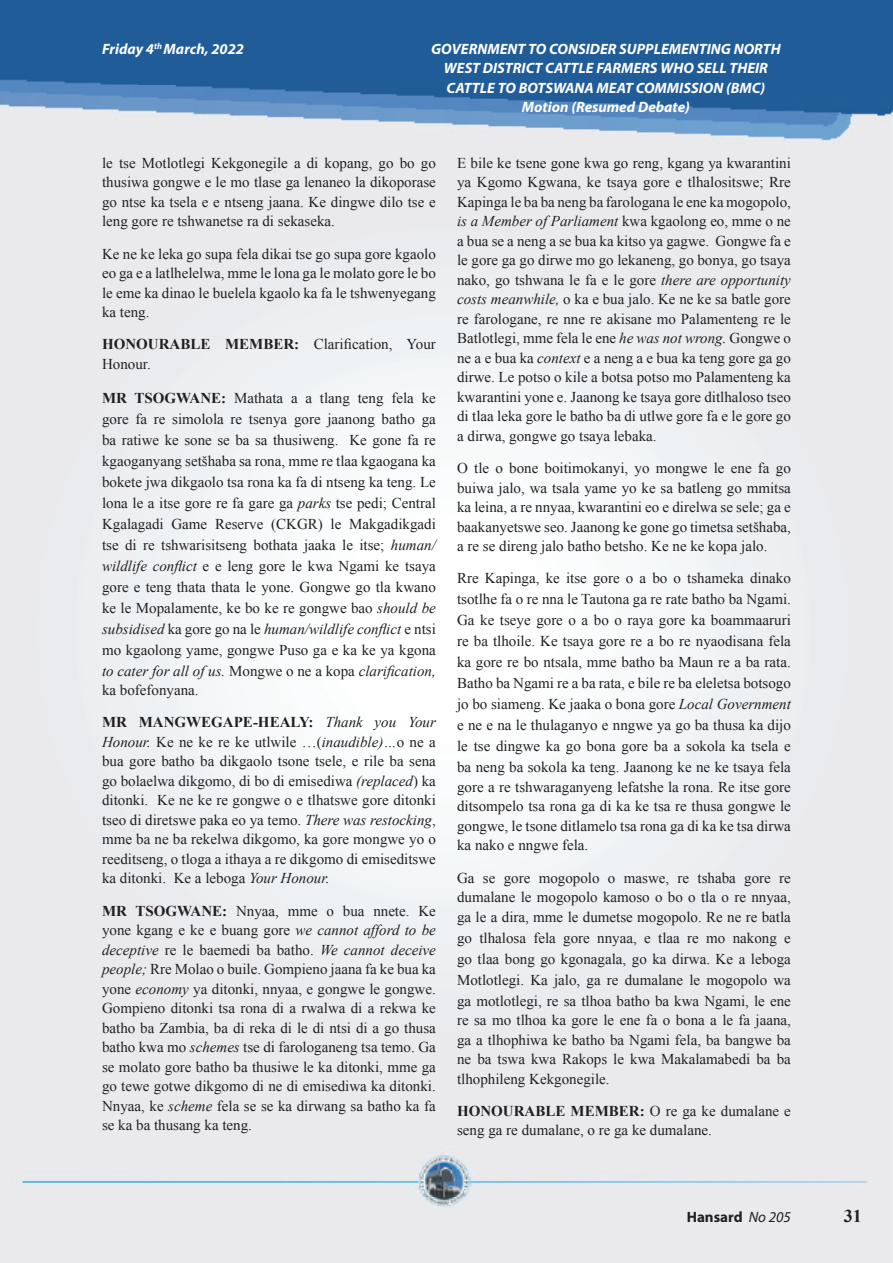
<style>
.page{position:relative;width:893px;height:1263px;background:#fff}
.page>*{position:absolute;margin:0;border:0;box-sizing:border-box;transform-origin:0 0}
.t1{font:700 18px "Times New Roman";color:#231f20}
.t2{font:15px/19.5px "Times New Roman";color:#231f20;text-align:justify}
.t3{font:italic 700 15px/19.5px "Myriad Pro";color:#fff;text-align:center}
.t4{font:700 15px/32.2px "Times New Roman";color:#231f20}
.t5{font:700 15px "Myriad Pro";color:#231f20}
.s1{font-weight:700}
.s2{font-style:italic}
.s3{font-weight:400}
.s4{font-weight:400;font-style:italic}
</style>
<div class="page">
<img style="left:0;top:0;width:893px;height:1263px">
<p class="t3" style="left:102px;top:38px;width:143px">Friday 4<sup>th</sup> March, 2022</p>
<p class="t3" style="left:431px;top:38px;width:351px">GOVERNMENT TO CONSIDER SUPPLEMENTING NORTH WEST DISTRICT CATTLE FARMERS WHO SELL THEIR CATTLE TO BOTSWANA MEAT COMMISSION (BMC)<br>Motion (Resumed Debate)</p>
<p class="t2" style="left:102px;top:153px;width:335px">le tse Motlotlegi Kekgonegile a di kopang, go bo go thusiwa gongwe e le mo tlase ga lenaneo la dikoporase go ntse ka tsela e e ntseng jaana. Ke dingwe dilo tse e leng gore re tshwanetse ra di sekaseka.</p>
<p class="t2" style="left:102px;top:243px;width:335px">Ke ne ke leka go supa fela dikai tse go supa gore kgaolo eo ga e a latlhelelwa, mme le lona ga le molato gore le bo le eme ka dinao le buelela kgaolo ka fa le tshwenyegang ka teng.</p>
<p class="t2" style="left:102px;top:334px;width:335px"><span class="s1">HONOURABLE MEMBER:</span> Clarification, Your<br>Honour.</p>
<p class="t2" style="left:102px;top:387px;width:335px;line-height:21px"><span class="s1">MR TSOGWANE:</span> Mathata a a tlang teng fela ke gore fa re simolola re tsenya gore jaanong batho ga ba ratiwe ke sone se ba sa thusiweng. Ke gone fa re kgaoganyang setšhaba sa rona, mme re tlaa kgaogana ka bokete jwa dikgaolo tsa rona ka fa di ntseng ka teng. Le lona le a itse gore re fa gare ga <span class="s2">parks</span> tse pedi; Central Kgalagadi Game Reserve (CKGR) le Makgadikgadi tse di re tshwarisitseng bothata jaaka le itse; <span class="s2">human/ wildlife conflict</span> e e leng gore le kwa Ngami ke tsaya gore e teng thata thata le yone. Gongwe go tla kwano ke le Mopalamente, ke bo ke re gongwe bao <span class="s2">should be subsidised</span> ka gore go na le <span class="s2">human/wildlife conflict</span> e ntsi mo kgaolong yame, gongwe Puso ga e ka ke ya kgona <span class="s2">to cater for all of us.</span> Mongwe o ne a kopa <span class="s2">clarification,</span></p>
<p class="t4" style="left:102px;top:673px;width:335px"><span class="s3">ka bofefonyana.<br></span>MR MANGWEGAPE-HEALY: <span class="s4">Thank you Your</span></p>
<p class="t2" style="left:102px;top:732px;width:335px"><span class="s2">Honour.</span> Ke ne ke re ke utlwile …(<span class="s2">inaudible)…</span>o ne a bua gore batho ba dikgaolo tsone tsele, e rile ba sena go bolaelwa dikgomo, di bo di emisediwa <span class="s2">(replaced</span>) ka ditonki. Ke ne ke re gongwe o e tlhatswe gore ditonki tseo di diretswe paka eo ya temo. <span class="s2">There was restocking</span>, mme ba ne ba rekelwa dikgomo, ka gore mongwe yo o reeditseng, o tloga a ithaya a re dikgomo di emiseditswe ka ditonki. Ke a leboga <span class="s2">Your Honour.</span></p>
<p class="t2" style="left:102px;top:900px;width:335px"><span class="s1">MR TSOGWANE:</span> Nnyaa, mme o bua nnete. Ke yone kgang e ke e buang gore <span class="s2">we cannot afford to be deceptive</span> re le baemedi ba batho. <span class="s2">We cannot deceive people;</span> Rre Molao o buile. Gompieno jaana fa ke bua ka yone <span class="s2">economy</span> ya ditonki, nnyaa, e gongwe le gongwe.<br>Gompieno ditonki tsa rona di a rwalwa di a rekwa ke batho ba Zambia, ba di reka di le di ntsi di a go thusa batho kwa mo <span class="s2">schemes</span> tse di farologaneng tsa temo. Ga se molato gore batho ba thusiwe le ka ditonki, mme ga go tewe gotwe dikgomo di ne di emisediwa ka ditonki.<br>Nnyaa, ke <span class="s2">scheme</span> fela se se ka dirwang sa batho ka fa se ka ba thusang ka teng.</p>
<p class="t2" style="left:457px;top:153px;width:335px">E bile ke tsene gone kwa go reng, kgang ya kwarantini ya Kgomo Kgwana, ke tsaya gore e tlhalositswe; Rre Kapinga le ba ba neng ba farologana le ene ka mogopolo, <span class="s2">is a Member of Parliament</span> kwa kgaolong eo, mme o ne a bua se a neng a se bua ka kitso ya gagwe. Gongwe fa e le gore ga go dirwe mo go lekaneng, go bonya, go tsaya nako, go tshwana le fa e le gore <span class="s2">there are opportunity costs meanwhile,</span> o ka e bua jalo. Ke ne ke sa batle gore re farologane, re nne re akisane mo Palamenteng re le Batlotlegi, mme fela le ene <span class="s2">he was not wrong.</span> Gongwe o ne a e bua ka <span class="s2">context</span> e a neng a e bua ka teng gore ga go dirwe. Le potso o kile a botsa potso mo Palamenteng ka kwarantini yone e. Jaanong ke tsaya gore ditlhaloso tseo di tlaa leka gore le batho ba di utlwe gore fa e le gore go a dirwa, gongwe go tsaya lebaka.</p>
<p class="t2" style="left:457px;top:458px;width:335px">O tle o bone boitimokanyi, yo mongwe le ene fa go buiwa jalo, wa tsala yame yo ke sa batleng go mmitsa ka leina, a re nnyaa, kwarantini eo e direlwa se sele; ga e baakanyetswe seo. Jaanong ke gone go timetsa setšhaba, a re se direng jalo batho betsho. Ke ne ke kopa jalo.</p>
<p class="t2" style="left:457px;top:567px;width:335px;line-height:21px">Rre Kapinga, ke itse gore o a bo o tshameka dinako tsotlhe fa o re nna le Tautona ga re rate batho ba Ngami.<br>Ga ke tseye gore o a bo o raya gore ka boammaaruri re ba tlhoile. Ke tsaya gore re a bo re nyaodisana fela ka gore re bo ntsala, mme batho ba Maun re a ba rata.<br>Batho ba Ngami re a ba rata, e bile re ba eleletsa botsogo jo bo siameng. Ke jaaka o bona gore <span class="s2">Local Government </span>e ne e na le thulaganyo e nngwe ya go ba thusa ka dijo le tse dingwe ka go bona gore ba a sokola ka tsela e ba neng ba sokola ka teng. Jaanong ke ne ke tsaya fela</p>
<p class="t2" style="left:457px;top:777px;width:335px">gore a re tshwaraganyeng lefatshe la rona. Re itse gore ditsompelo tsa rona ga di ka ke tsa re thusa gongwe le gongwe, le tsone ditlamelo tsa rona ga di ka ke tsa dirwa ka nako e nngwe fela.</p>
<p class="t2" style="left:457px;top:867px;width:335px">Ga se gore mogopolo o maswe, re tshaba gore re dumalane le mogopolo kamoso o bo o tla o re nnyaa, ga le a dira, mme le dumetse mogopolo. Re ne re batla</p>
<p class="t2" style="left:457px;top:927px;width:335px;line-height:21px">go tlhalosa fela gore nnyaa, e tlaa re mo nakong e go tlaa bong go kgonagala, go ka dirwa. Ke a leboga Motlotlegi. Ka jalo, ga re dumalane le mogopolo wa ga motlotlegi, re sa tlhoa batho ba kwa Ngami, le ene</p>
<p class="t2" style="left:457px;top:1010px;width:335px">re sa mo tlhoa ka gore le ene fa o bona a le fa jaana, ga a tlhophiwa ke batho ba Ngami fela, ba bangwe ba ne ba tswa kwa Rakops le kwa Makalamabedi ba ba tlhophileng Kekgonegile.</p>
<p class="t2" style="left:457px;top:1101px;width:335px"><span class="s1">HONOURABLE MEMBER:</span> O re ga ke dumalane e seng ga re dumalane, o re ga ke dumalane.</p>
<p class="t5" style="left:687px;top:1207px;width:106px">Hansard <span class="s4">No 205</span></p>
<p class="t1" style="left:844px;top:1203px;width:19px">31</p>
</div>
